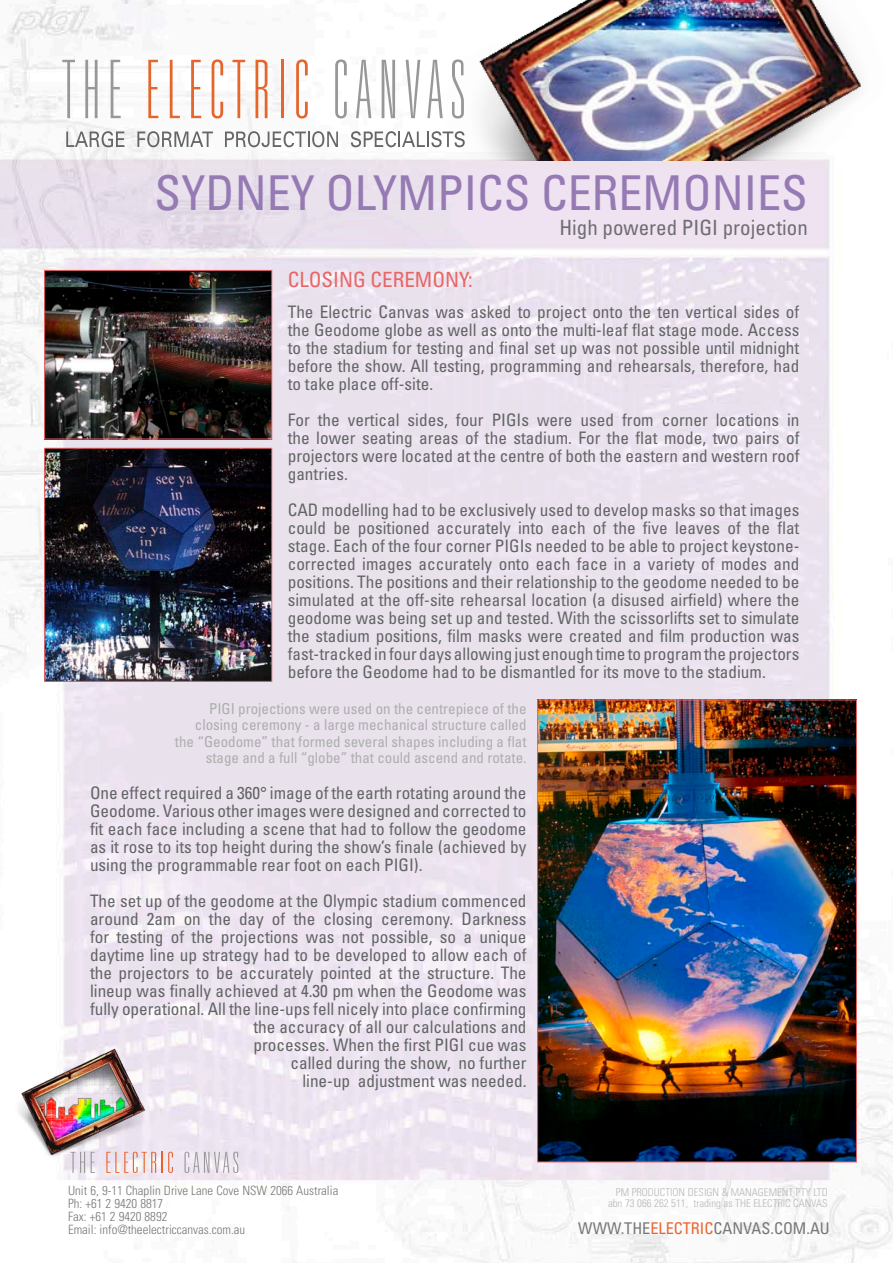
<style>
.page{position:relative;width:893px;height:1263px;background:#fff}
.page>*{position:absolute;margin:0;border:0;box-sizing:border-box;transform-origin:0 0}
.t1{font:condensed 48px "Univers";color:#957ab4}
.t2{font:condensed 21px "Univers";color:#6e6e72}
.t3{font:condensed 21px "Univers";color:#e76666}
.t4{font:condensed 17.25px/18px "Univers";color:#636466;text-align:justify}
.t5{font:condensed 16.2px "Univers";color:#787878}
.t6{font:condensed 15px/16.5px "Univers";color:#adadaf;text-align:right}
.t7{font:300 condensed 12.9px/12.9px "Univers";color:#787878}
.t8{font:300 condensed 10.8px/10.8px "Univers";color:#b8b8b8;text-align:right}
.s1{color:#eb6632}
</style>
<div class="page">
<img style="left:0;top:0;width:893px;height:1263px">
<img style="left:441px;top:0;width:452px;height:161px">
<img style="left:539px;top:701px;width:316px;height:459px">
<div style="left:537px;top:699px;width:320px;height:463px;border:1px solid #e76666"></div>
<img style="left:46px;top:450px;width:224px;height:230px">
<div style="left:44px;top:448px;width:228px;height:234px;border:1px solid #e76666"></div>
<img style="left:46px;top:272px;width:224px;height:165px">
<div style="left:44px;top:270px;width:228px;height:169px;border:1px solid #e76666"></div>
<img style="left:13px;top:1047px;width:133px;height:113px">
<svg style="left:62px;top:60px;width:13px;height:58px"></svg>
<svg style="left:85px;top:60px;width:13px;height:58px"></svg>
<svg style="left:111px;top:60px;width:10px;height:58px"></svg>
<svg style="left:148px;top:60px;width:10px;height:58px"></svg>
<svg style="left:170px;top:60px;width:10px;height:58px"></svg>
<svg style="left:191px;top:60px;width:10px;height:58px"></svg>
<svg style="left:212px;top:59px;width:11px;height:59px"></svg>
<svg style="left:232px;top:60px;width:13px;height:58px"></svg>
<svg style="left:256px;top:60px;width:11px;height:58px"></svg>
<hr style="left:281px;top:60px;width:3px;height:58px;background:#e5662b">
<svg style="left:296px;top:59px;width:12px;height:59px"></svg>
<svg style="left:335px;top:59px;width:12px;height:59px"></svg>
<svg style="left:356px;top:60px;width:15px;height:58px"></svg>
<svg style="left:382px;top:60px;width:13px;height:58px"></svg>
<svg style="left:406px;top:60px;width:14px;height:58px"></svg>
<svg style="left:427px;top:60px;width:16px;height:58px"></svg>
<svg style="left:452px;top:59px;width:12px;height:59px"></svg>
<svg style="left:66px;top:131px;width:58px;height:16px"></svg>
<svg style="left:137px;top:131px;width:76px;height:16px"></svg>
<svg style="left:225px;top:131px;width:113px;height:16px"></svg>
<svg style="left:351px;top:131px;width:114px;height:16px"></svg>
<svg style="left:70px;top:1152px;width:15px;height:21px"></svg>
<svg style="left:91px;top:1152px;width:4px;height:21px"></svg>
<svg style="left:106px;top:1152px;width:50px;height:21px"></svg>
<svg style="left:162px;top:1152px;width:11px;height:21px"></svg>
<svg style="left:184px;top:1152px;width:54px;height:21px"></svg>
<h1 class="t1" style="left:155px;top:163px;width:655px">SYDNEY OLYMPICS CEREMONIES</h1>
<p class="t2" style="left:559px;top:215px;width:250px">High powered PIGI projection</p>
<p class="t3" style="left:288px;top:266px;width:187px">CLOSING CEREMONY:</p>
<p class="t4" style="left:288px;top:302px;width:513px">The Electric Canvas was asked to project onto the ten vertical sides of the Geodome globe as well as onto the multi-leaf flat stage mode. Access to the stadium for testing and final set up was not possible until midnight before the show. All testing, programming and rehearsals, therefore, had to take place off-site.</p>
<p class="t4" style="left:288px;top:410px;width:513px">For the vertical sides, four PIGIs were used from corner locations in the lower seating areas of the stadium. For the flat mode, two pairs of projectors were located at the centre of both the eastern and western roof gantries.</p>
<p class="t4" style="left:288px;top:500px;width:513px">CAD modelling had to be exclusively used to develop masks so that images could be positioned accurately into each of the five leaves of the flat stage. Each of the four corner PIGIs needed to be able to project keystone&shy;corrected images accurately onto each face in a variety of modes and positions. The positions and their relationship to the geodome needed to be simulated at the off-site rehearsal location (a disused airfield) where the geodome was being set up and tested. With the scissorlifts set to simulate the stadium positions, film masks were created and film production was fast-tracked in four days allowing just enough time to program the projectors before the Geodome had to be dismantled for its move to the stadium.</p>
<p class="t6" style="left:175px;top:700px;width:353px">PIGI projections were used on the centrepiece of the closing ceremony - a large mechanical structure called the “Geodome” that formed several shapes including a flat stage and a full “globe” that could ascend and rotate.</p>
<p class="t4" style="left:90px;top:784px;width:438px">One effect required a 360° image of the earth rotating around the Geodome. Various other images were designed and corrected to fit each face including a scene that had to follow the geodome as it rose to its top height during the show’s finale (achieved by using the programmable rear foot on each PIGI).</p>
<p class="t4" style="left:90px;top:892px;width:438px;text-align:right">The set up of the geodome at the Olympic stadium commenced around 2am on the day of the closing ceremony. Darkness for testing of the projections was not possible, so a unique daytime line up strategy had to be developed to allow each of the projectors to be accurately pointed at the structure. The lineup was finally achieved at 4.30 pm when the Geodome was fully operational. All the line-ups fell nicely into place confirming the accuracy of all our calculations and<br>processes. When the first PIGI cue was<br>called during the show, no further<br>line-up adjustment was needed.</p>
<p class="t7" style="left:68px;top:1184px;width:272px">Unit 6, 9-11 Chaplin Drive Lane Cove NSW 2066 Australia Ph: +61 2 9420 8817<br>Fax: +61 2 9420 8892<br>Email: info@theelectriccanvas.com.au</p>
<p class="t8" style="left:608px;top:1187px;width:221px">PM PRODUCTION DESIGN &amp; MANAGEMENT PTY LTD abn 73 066 262 511, trading as THE ELECTRIC CANVAS</p>
<p class="t5" style="left:578px;top:1217px;width:253px">WWW.THE<span class="s1">ELECTRIC</span>CANVAS.COM.AU</p>
</div>
